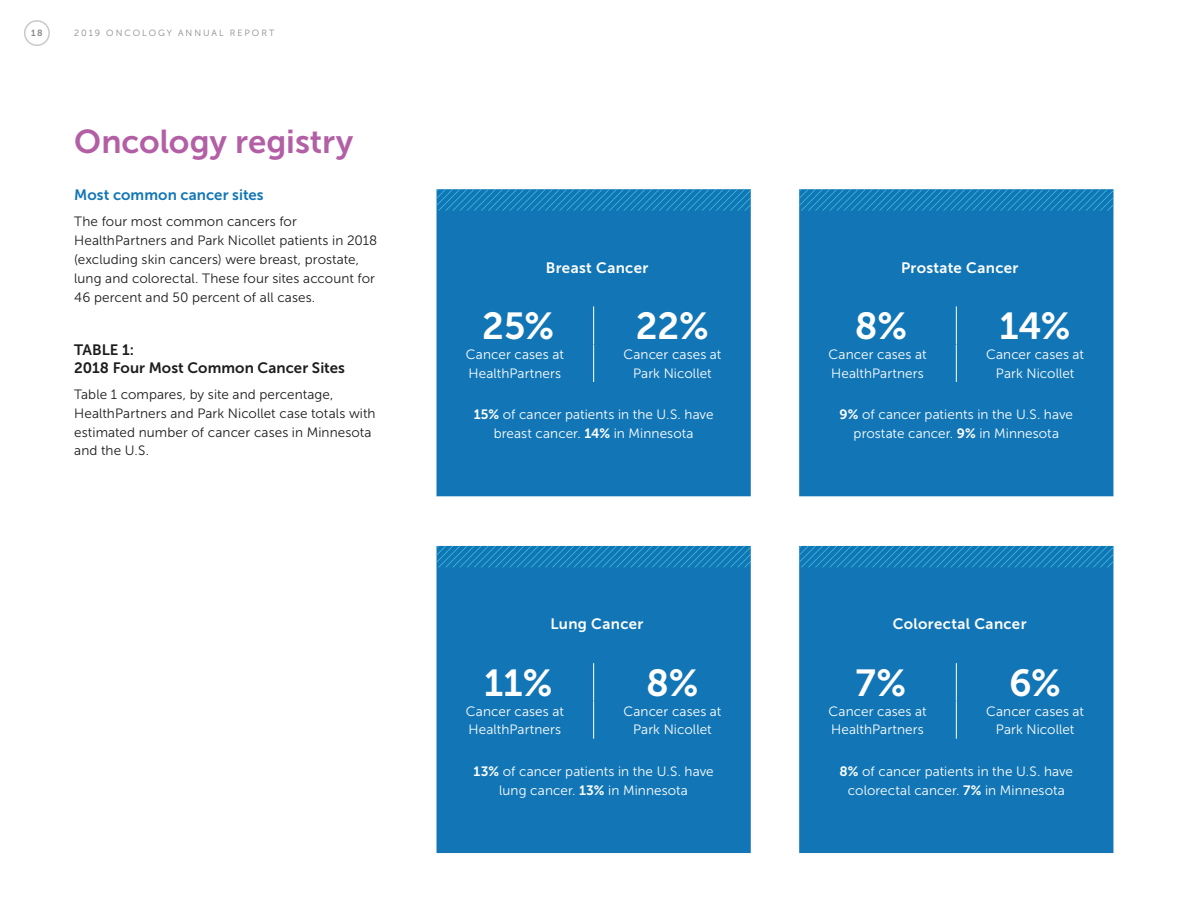
<style>
.page{position:relative;width:1188px;height:918px;background:#fff}
.page>*{position:absolute;margin:0;border:0;box-sizing:border-box;transform-origin:0 0}
.t1{font:37.5px "Museo Sans 700";color:#fff}
.t2{font:33px "Museo Sans 700";color:#b35fa6}
.t3{font:15px "Museo Sans 700";letter-spacing:.025em;color:#fff}
.t4{font:15px/18px "Museo Sans 700";letter-spacing:.005em;color:#1e1d1e}
.t5{font:15px "Museo Sans 700";letter-spacing:.005em;color:#1276b6}
.t6{font:13.5px/18.9px "Museo Sans 300";letter-spacing:.005em;color:#fff;text-align:center}
.t7{font:13.5px/18.9px "Museo Sans 300";letter-spacing:.005em;color:#1e1d1e}
.t8{font:9px "Museo Sans 300";letter-spacing:.225em;color:#868a8e}
.t9{font:9px "Museo Sans 700";color:#868a8e}
.s1{font-family:"Museo Sans 700"}
</style>
<div class="page">
<div style="left:24px;top:20px;width:26px;height:26px;border:2px solid #c8c9c9;border-radius:50%"></div>
<div style="left:437px;top:211px;width:314px;height:285px;background:#1276b6"></div>
<hr style="left:593px;top:306px;width:1px;height:38px;background:#fff">
<hr style="left:593px;top:344px;width:1px;height:38px;background:#fff">
<svg style="left:437px;top:189px;width:314px;height:22px;background:#1982bb"></svg>
<div style="left:799px;top:211px;width:314px;height:285px;background:#1276b6"></div>
<hr style="left:956px;top:306px;width:1px;height:38px;background:#fff">
<hr style="left:956px;top:344px;width:1px;height:38px;background:#fff">
<svg style="left:799px;top:189px;width:315px;height:22px;background:#1982bc"></svg>
<div style="left:436px;top:546px;width:315px;height:307px;background:#1276b6"></div>
<hr style="left:593px;top:663px;width:1px;height:38px;background:#fff">
<hr style="left:593px;top:701px;width:1px;height:38px;background:#fff">
<svg style="left:437px;top:546px;width:314px;height:21px;background:#1781bb"></svg>
<div style="left:799px;top:567px;width:314px;height:286px;background:#1276b6"></div>
<hr style="left:956px;top:663px;width:1px;height:38px;background:#fff">
<hr style="left:956px;top:701px;width:1px;height:38px;background:#fff">
<svg style="left:799px;top:546px;width:315px;height:21px;background:#1781bb"></svg>
<p class="t9" style="left:31px;top:28px;width:13px">18</p>
<p class="t8" style="left:74px;top:28px;width:202px">2019 ONCOLOGY ANNUAL REPORT</p>
<h2 class="t2" style="left:74px;top:124px;width:280px">Oncology registry</h2>
<p class="t5" style="left:74px;top:187px;width:191px">Most common cancer sites</p>
<p class="t7" style="left:74px;top:212px;width:305px">The four most common cancers for HealthPartners and Park Nicollet patients in 2018 (excluding skin cancers) were breast, prostate, lung and colorectal. These four sites account for 46 percent and 50 percent of all cases.</p>
<p class="t4" style="left:74px;top:341px;width:272px">TABLE 1:<br>2018 Four Most Common Cancer Sites</p>
<p class="t7" style="left:74px;top:385px;width:303px">Table 1 compares, by site and percentage, HealthPartners and Park Nicollet case totals with estimated number of cancer cases in Minnesota and the U.S.</p>
<p class="t3" style="left:546px;top:259px;width:104px">Breast Cancer</p>
<h1 class="t1" style="left:482px;top:305px;width:74px">25%</h1>
<h1 class="t1" style="left:636px;top:305px;width:74px">22%</h1>
<p class="t6" style="left:466px;top:345px;width:100px;text-align:left">Cancer cases at<br>HealthPartners</p>
<p class="t6" style="left:623px;top:345px;width:100px">Cancer cases at<br>Park Nicollet</p>
<p class="t6" style="left:474px;top:405px;width:241px"><span class="s1">15%</span> of cancer patients in the U.S. have breast cancer. <span class="s1">14%</span> in Minnesota</p>
<p class="t3" style="left:551px;top:616px;width:95px">Lung Cancer</p>
<h1 class="t1" style="left:484px;top:662px;width:70px">11%</h1>
<h1 class="t1" style="left:646px;top:662px;width:54px">8%</h1>
<p class="t6" style="left:466px;top:702px;width:100px;text-align:left">Cancer cases at<br>HealthPartners</p>
<p class="t6" style="left:623px;top:702px;width:100px">Cancer cases at<br>Park Nicollet</p>
<p class="t6" style="left:474px;top:762px;width:242px"><span class="s1">13%</span> of cancer patients in the U.S. have lung cancer. <span class="s1">13%</span> in Minnesota</p>
<p class="t3" style="left:901px;top:259px;width:119px">Prostate Cancer</p>
<h1 class="t1" style="left:855px;top:305px;width:54px">8%</h1>
<h1 class="t1" style="left:1000px;top:305px;width:72px">14%</h1>
<p class="t6" style="left:829px;top:345px;width:100px;text-align:left">Cancer cases at<br>HealthPartners</p>
<p class="t6" style="left:986px;top:345px;width:100px">Cancer cases at<br>Park Nicollet</p>
<p class="t6" style="left:840px;top:405px;width:235px"><span class="s1">9%</span> of cancer patients in the U.S. have prostate cancer. <span class="s1">9%</span> in Minnesota</p>
<p class="t3" style="left:893px;top:616px;width:135px">Colorectal Cancer</p>
<h1 class="t1" style="left:856px;top:662px;width:52px">7%</h1>
<h1 class="t1" style="left:1009px;top:662px;width:53px">6%</h1>
<p class="t6" style="left:829px;top:702px;width:100px;text-align:left">Cancer cases at<br>HealthPartners</p>
<p class="t6" style="left:986px;top:702px;width:100px">Cancer cases at<br>Park Nicollet</p>
<p class="t6" style="left:840px;top:762px;width:235px"><span class="s1">8%</span> of cancer patients in the U.S. have colorectal cancer. <span class="s1">7%</span> in Minnesota</p>
</div>
